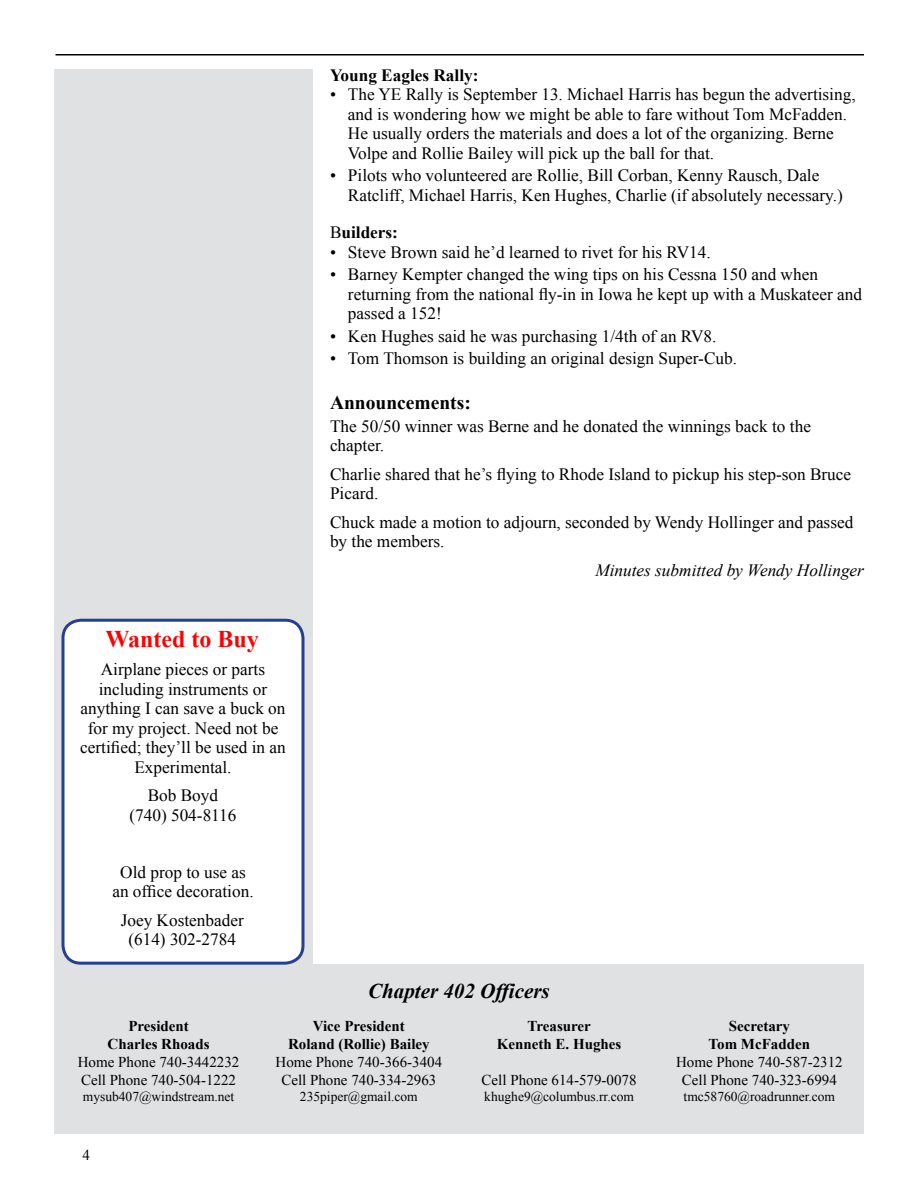
<style>
.page{position:relative;width:918px;height:1188px;background:#fff}
.page>*{position:absolute;margin:0;border:0;box-sizing:border-box;transform-origin:0 0}
.t1{font:700 24px "Times New Roman";color:#f00}
.t2{font:italic 700 21px "Times New Roman";color:#000}
.t3{font:700 19.5px "Times New Roman";color:#000}
.t4{font:17.25px/19.5px "Times New Roman";color:#000}
.t5{font:italic 17.25px "Times New Roman";color:#000}
.t6{font:700 17.25px "Times New Roman";color:#000}
.t7{font:15px/18px "Times New Roman";color:#000;text-align:center}
.t8{font:700 15px/18px "Times New Roman";color:#000;text-align:center}
.t9{font:13.5px "Times New Roman";color:#000}
.s1{font-weight:400}
</style>
<div class="page">
<div style="left:55px;top:69px;width:258px;height:1050px;background:#e0e1e2"></div>
<hr style="left:56px;top:54px;width:808px;height:2px;background:#000">
<div style="left:54px;top:965px;width:810px;height:169px;background:#e0e1e2"></div>
<div style="left:63px;top:620px;width:240px;height:343px;background:#fff;border-radius:18px"></div>
<div style="left:62px;top:619px;width:242px;height:346px;border:3px solid #25408f;border-radius:18px"></div>
<h1 class="t1" style="left:106px;top:622px;width:155px">Wanted to Buy</h1>
<p class="t4" style="left:80px;top:660px;width:207px;text-align:center">Airplane pieces or parts including instruments or anything I can save a buck on for my project. Need not be certified; they’ll be used in an<br>Experimental.</p>
<p class="t4" style="left:129px;top:786px;width:109px;text-align:center">Bob Boyd (740) 504-8116</p>
<p class="t4" style="left:112px;top:862px;width:143px;text-align:center">Old prop to use as an office decoration.</p>
<p class="t4" style="left:121px;top:910px;width:125px;text-align:center">Joey Kostenbader (614) 302-2784</p>
<p class="t6" style="left:330px;top:63px;width:150px">Young Eagles Rally:</p>
<p class="t4" style="left:348px;top:85px;width:509px;text-indent:-18px">• The YE Rally is September 13. Michael Harris has begun the advertising, and is wondering how we might be able to fare without Tom McFadden.<br>He usually orders the materials and does a lot of the organizing. Berne Volpe and Rollie Bailey will pick up the ball for that.</p>
<p class="t4" style="left:348px;top:166px;width:496px;text-indent:-18px">• Pilots who volunteered are Rollie, Bill Corban, Kenny Rausch, Dale<br>Ratcliff, Michael Harris, Ken Hughes, Charlie (if absolutely necessary.)</p>
<p class="t6" style="left:330px;top:221px;width:70px"><span class="s1">B</span>uilders:</p>
<p class="t4" style="left:330px;top:242px;width:382px">• Steve Brown said he’d learned to rivet for his RV14.</p>
<p class="t4" style="left:348px;top:265px;width:516px;text-indent:-18px">• Barney Kempter changed the wing tips on his Cessna 150 and when returning from the national fly-in in Iowa he kept up with a Muskateer and passed a 152!</p>
<p class="t4" style="left:330px;top:326px;width:388px">• Ken Hughes said he was purchasing 1/4th of an RV8.</p>
<p class="t4" style="left:330px;top:349px;width:409px">• Tom Thomson is building an original design Super-Cub.</p>
<p class="t3" style="left:330px;top:389px;width:142px">Announcements:</p>
<p class="t4" style="left:330px;top:416px;width:482px">The 50/50 winner was Berne and he donated the winnings back to the chapter.</p>
<p class="t4" style="left:330px;top:464px;width:523px">Charlie shared that he’s flying to Rhode Island to pickup his step-son Bruce<br>Picard.</p>
<p class="t4" style="left:330px;top:512px;width:525px">Chuck made a motion to adjourn, seconded by Wendy Hollinger and passed by the members.</p>
<p class="t5" style="left:595px;top:558px;width:270px">Minutes submitted by Wendy Hollinger</p>
<p class="t2" style="left:368px;top:977px;width:183px">Chapter 402 Officers</p>
<p class="t8" style="left:108px;top:1016px;width:104px">President<br>Charles Rhoads</p>
<p class="t7" style="left:78px;top:1053px;width:163px;text-align:left">Home Phone 740-3442232<br>Cell Phone 740-504-1222</p>
<p class="t9" style="left:83px;top:1087px;width:153px">mysub407@windstream.net</p>
<p class="t7" style="left:82px;top:1145px;width:9px">4</p>
<p class="t8" style="left:288px;top:1016px;width:143px">Vice President<br>Roland (Rollie) Bailey</p>
<p class="t7" style="left:276px;top:1053px;width:168px">Home Phone 740-366-3404<br>Cell Phone 740-334-2963</p>
<p class="t9" style="left:300px;top:1087px;width:119px">235piper@gmail.com</p>
<p class="t8" style="left:497px;top:1016px;width:126px">Treasurer<br>Kenneth E. Hughes</p>
<p class="t7" style="left:482px;top:1071px;width:156px">Cell Phone 614-579-0078</p>
<p class="t9" style="left:484px;top:1087px;width:151px">khughe9@columbus.rr.com</p>
<p class="t8" style="left:709px;top:1016px;width:103px">Secretary<br>Tom McFadden</p>
<p class="t7" style="left:676px;top:1053px;width:168px">Home Phone 740-587-2312<br>Cell Phone 740-323-6994</p>
<p class="t9" style="left:684px;top:1087px;width:153px">tmc58760@roadrunner.com</p>
</div>
